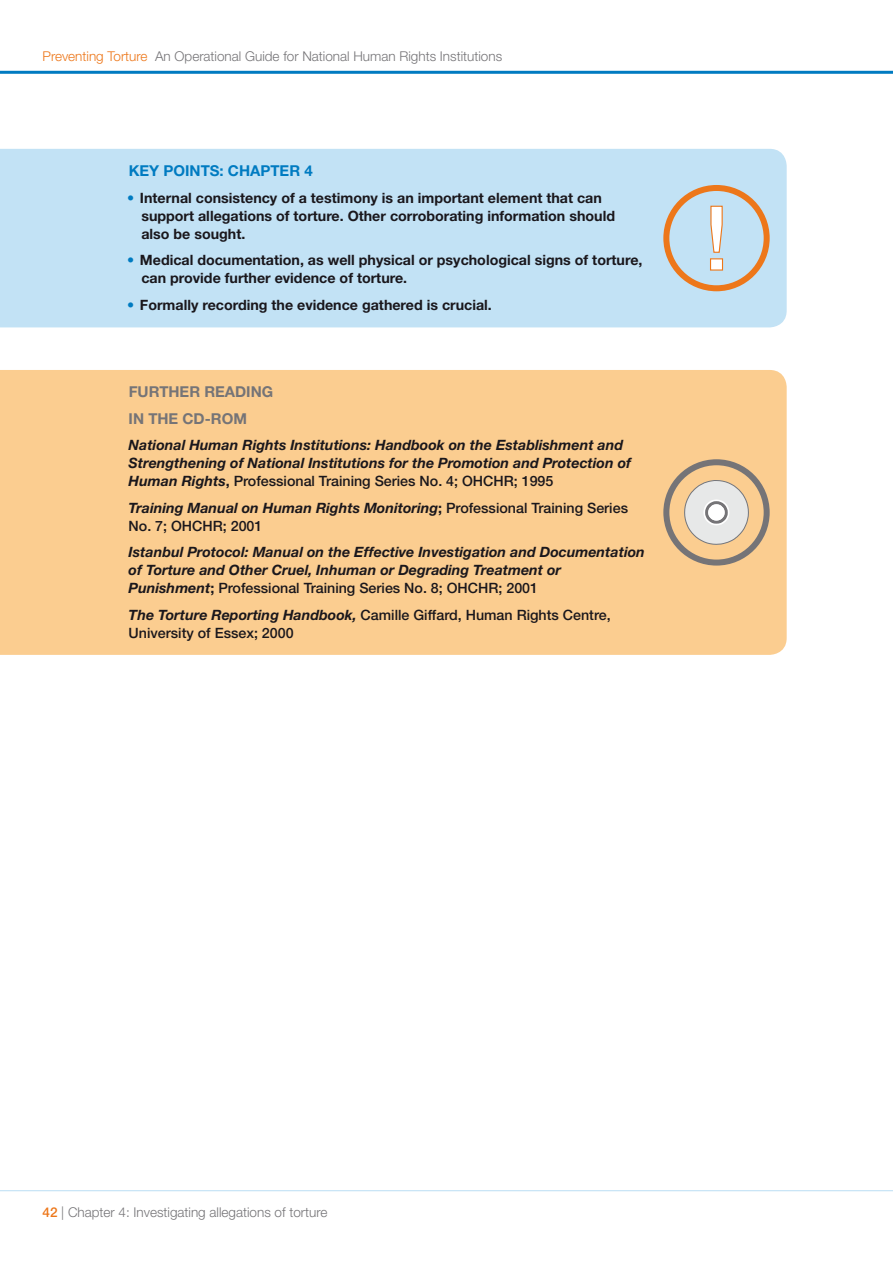
<style>
.page{position:relative;width:893px;height:1263px;background:#fff}
.page>*{position:absolute;margin:0;border:0;box-sizing:border-box;transform-origin:0 0}
.t1{font:700 15px/26.5px "Helvetica Neue LT Std";color:#757477;text-align:right}
.t2{font:700 15px "Helvetica Neue LT Std";color:#007bc1}
.t3{font:italic 700 14.25px/18px "Helvetica Neue LT Std";color:#1a171c}
.t4{font:700 14.25px/18px "Helvetica Neue LT Std";color:#1a171c}
.t5{font:500 14.25px/18px "Helvetica Neue LT Std";color:#1a171c}
.t6{font:300 13.5px "Helvetica Neue LT Std";color:#757477}
.s1{color:#ed771a}
.s2{color:#007bc1}
.s3{font-style:normal}
.s4{font-weight:500;font-style:normal}
.s5{font-weight:700;font-style:italic}
.s6{font-weight:700}
.s7{font-weight:500;color:#ed771a}
</style>
<div class="page">
<hr style="left:0;top:71px;width:893px;height:3px;background:#007bc1">
<hr style="left:0;top:1190px;width:893px;height:1px;background:#c2e2f5">
<div style="left:0;top:149px;width:787px;height:178px;background:#c2e2f5"></div>
<svg style="left:663px;top:185px;width:107px;height:106px;background:#cccfcd"></svg>
<div style="left:0;top:370px;width:787px;height:285px;background:#fbcd90"></div>
<svg style="left:663px;top:459px;width:107px;height:107px;background:#dbc2a2"></svg>
<p class="t6" style="left:43px;top:48px;width:461px"><span class="s1">Preventing Torture</span> An Operational Guide for National Human Rights Institutions</p>
<p class="t2" style="left:129px;top:161px;width:45px">Key point</p>
<p class="t2" style="left:210px;top:161px;width:41px">s: Chapt</p>
<p class="t2" style="left:280px;top:161px;width:35px">er 4</p>
<p class="t4" style="left:141px;top:188px;width:475px;text-indent:-14px"><span class="s2">•</span> Internal consistency of a testimony is an important element that can support allegations of torture. Other corroborating information should also be sought.</p>
<p class="t4" style="left:141px;top:251px;width:503px;text-indent:-14px"><span class="s2">•</span> Medical documentation, as well physical or psychological signs of torture, can provide further evidence of torture.</p>
<p class="t4" style="left:127px;top:295px;width:366px"><span class="s2">•</span> Formally recording the evidence gathered is crucial.</p>
<p class="t1" style="left:129px;top:378px;width:107px">er reading<br>In the CD-Rom</p>
<p class="t3" style="left:129px;top:436px;width:504px">National Human Rights Institutions: Handbook on the Establishment and<br>Strengthening of National Institutions for the Promotion and Protection of<br>Human Rights<span class="s3">,</span> <span class="s4">Professional Training Series No. 4; OHCHR; 1995</span></p>
<p class="t5" style="left:129px;top:499px;width:501px"><span class="s5">Training Manual on Human Rights Monitoring</span><span class="s6">;</span> Professional Training Series<br>No. 7; OHCHR; 2001</p>
<p class="t3" style="left:129px;top:543px;width:518px">Istanbul Protocol: Manual on the Effective Investigation and Documentation of Torture and Other Cruel, Inhuman or Degrading Treatment or<br>Punishment<span class="s3">;</span> <span class="s4">Professional Training Series No. 8; OHCHR; 2001</span></p>
<p class="t5" style="left:129px;top:606px;width:483px"><span class="s5">The Torture Reporting Handbook,</span> Camille Giffard, Human Rights Centre,<br>University of Essex; 2000</p>
<p class="t1" style="left:129px;top:378px;width:20px">Furth</p>
<p class="t6" style="left:43px;top:1204px;width:286px"><span class="s7">42</span> | Chapter 4: Investigating allegations of torture</p>
</div>
